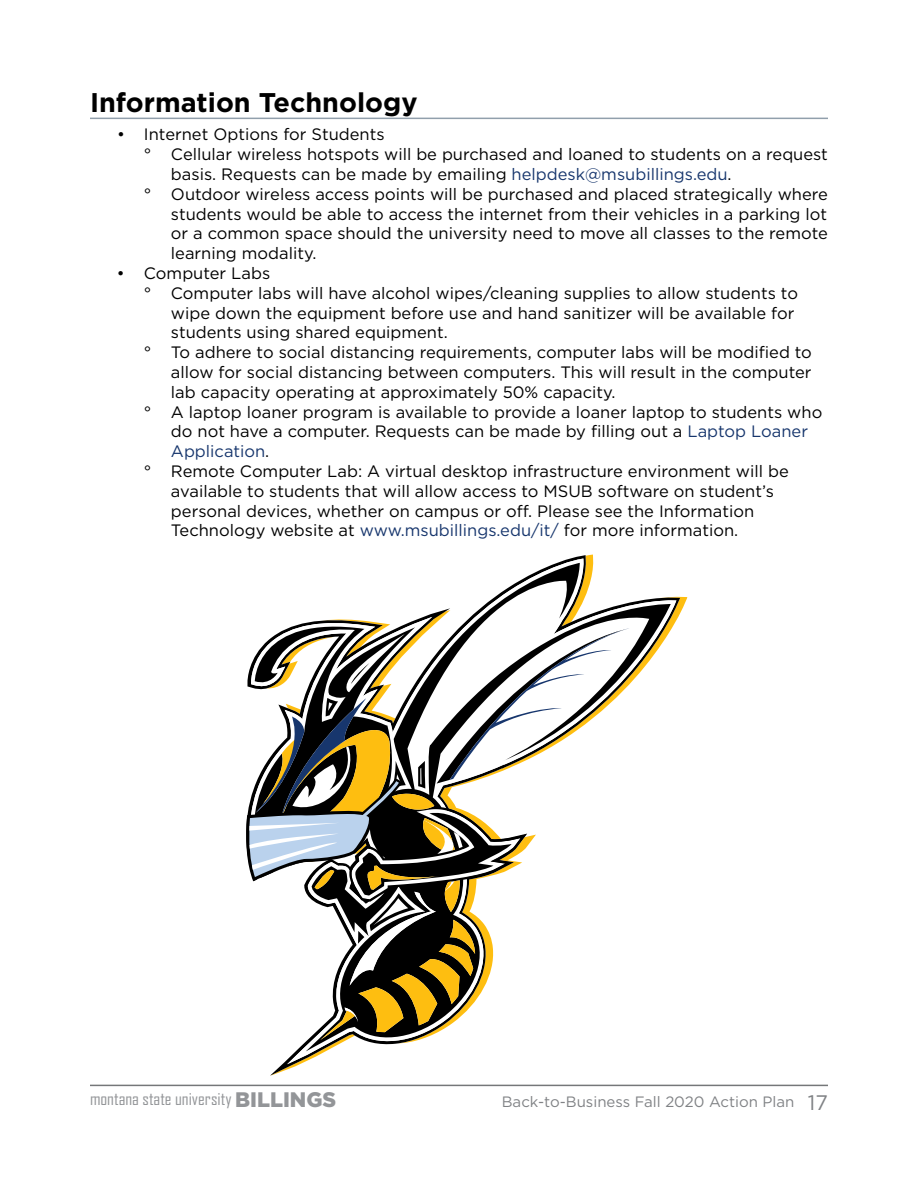
<style>
.page{position:relative;width:918px;height:1188px;background:#fff}
.page>*{position:absolute;margin:0;border:0;box-sizing:border-box;transform-origin:0 0}
.t1{font:700 27px "Gotham";color:#000}
.t2{font:18px "Agency FB";color:#939598}
.t3{font:16.5px "Gotham";color:#000}
.t4{font:16.5px "Gotham";color:#17366d}
.t5{font:15px "Gotham";color:#808285}
.s1{color:#17366d}
.s2{color:#000}
.s3{font-family:"Gotham";font-weight:900;font-size:21px}
.s4{font-size:21px}
</style>
<div class="page">
<hr style="left:90px;top:1085px;width:738px;height:1px;background:#757779">
<hr style="left:90px;top:118px;width:738px;height:1px;background:#919fac">
<svg style="left:630px;top:597px;width:41px;height:87px"></svg>
<svg style="left:246px;top:554px;width:384px;height:522px"></svg>
<h1 class="t1" style="left:90px;top:84px;width:329px">Information Technology</h1>
<p class="t3" style="left:117px;top:124px;width:269px">• Internet Options for Students</p>
<p class="t3" style="left:144px;top:144px;width:685px">° Cellular wireless hotspots will be purchased and loaned to students on a request</p>
<p class="t3" style="left:171px;top:164px;width:562px">basis. Requests can be made by emailing <span class="s1">helpdesk@msubillings.edu</span>.</p>
<p class="t3" style="left:144px;top:183px;width:685px">° Outdoor wireless access points will be purchased and placed strategically where</p>
<p class="t3" style="left:171px;top:203px;width:658px">students would be able to access the internet from their vehicles in a parking lot</p>
<p class="t3" style="left:171px;top:223px;width:658px">or a common space should the university need to move all classes to the remote</p>
<p class="t3" style="left:171px;top:243px;width:147px">learning modality.</p>
<p class="t3" style="left:117px;top:263px;width:155px">• Computer Labs</p>
<p class="t3" style="left:144px;top:282px;width:656px">° Computer labs will have alcohol wipes/cleaning supplies to allow students to</p>
<p class="t3" style="left:171px;top:302px;width:625px">wipe down the equipment before use and hand sanitizer will be available for</p>
<p class="t3" style="left:171px;top:322px;width:278px">students using shared equipment.</p>
<p class="t3" style="left:144px;top:342px;width:670px">° To adhere to social distancing requirements, computer labs will be modified to</p>
<p class="t3" style="left:171px;top:362px;width:642px">allow for social distancing between computers. This will result in the computer</p>
<p class="t3" style="left:171px;top:381px;width:446px">lab capacity operating at approximately 50% capacity.</p>
<p class="t3" style="left:144px;top:401px;width:680px">° A laptop loaner program is available to provide a loaner laptop to students who</p>
<p class="t3" style="left:171px;top:421px;width:639px">do not have a computer. Requests can be made by filling out a <span class="s1">Laptop Loaner</span></p>
<p class="t4" style="left:171px;top:441px;width:100px">Application<span class="s2">.</span></p>
<p class="t3" style="left:144px;top:461px;width:646px">° Remote Computer Lab: A virtual desktop infrastructure environment will be</p>
<p class="t3" style="left:171px;top:480px;width:604px">available to students that will allow access to MSUB software on student’s</p>
<p class="t3" style="left:171px;top:500px;width:585px">personal devices, whether on campus or off. Please see the Information</p>
<p class="t3" style="left:171px;top:520px;width:569px">Technology website at <span class="s1">www.msubillings.edu/it/</span> for more information.</p>
<p class="t2" style="left:90px;top:1088px;width:248px">montana state university <span class="s3">BILLINGS</span></p>
<p class="t5" style="left:502px;top:1092px;width:328px">Back-to-Business Fall 2020 Action Plan <span class="s4">17</span></p>
</div>
